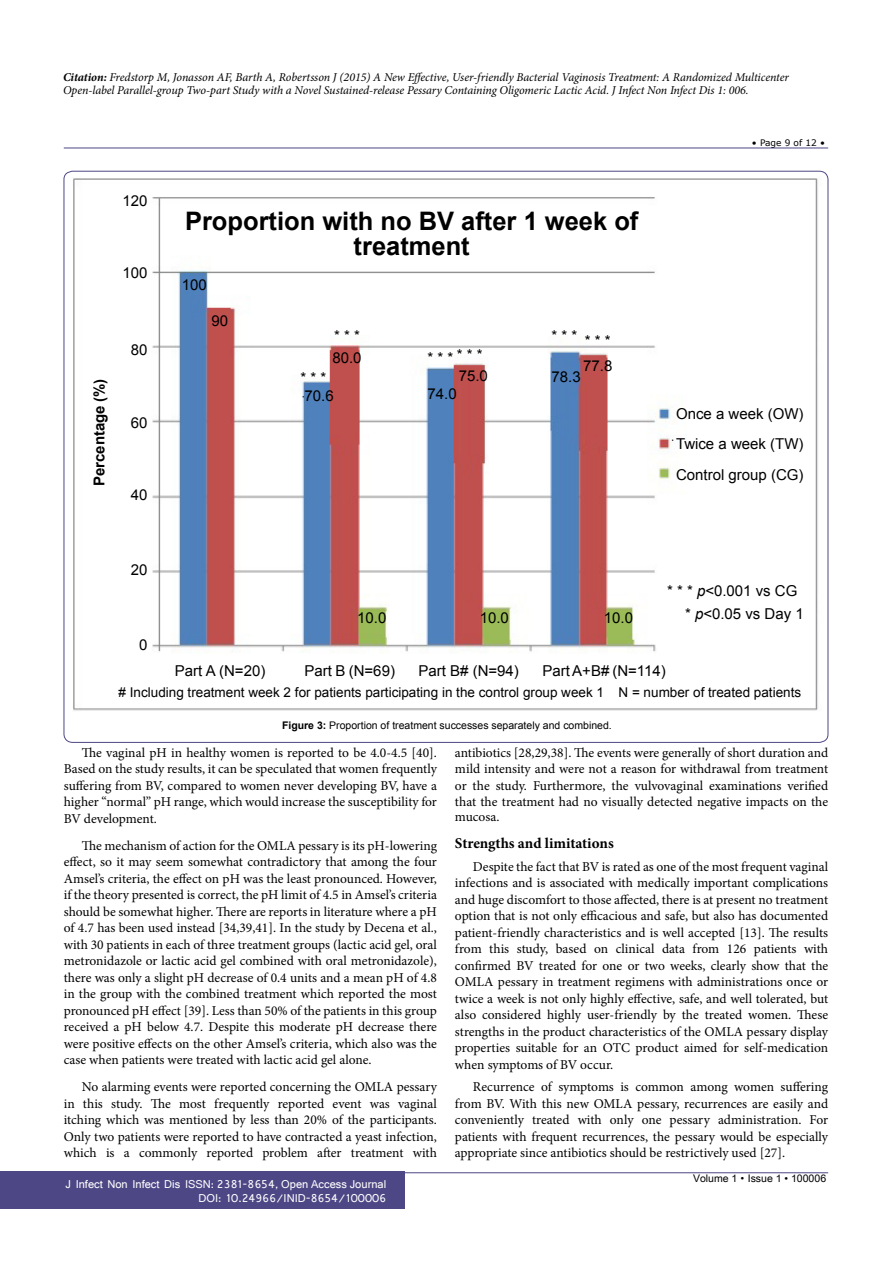
<style>
.page{position:relative;width:893px;height:1263px;background:#fff}
.page>*{position:absolute;margin:0;border:0;box-sizing:border-box;transform-origin:0 0}
.t1{font:700 25.5px/25.5px "Arial";color:#000;text-align:center}
.t2{font:15px/30.5px "Arial";color:#000}
.t3{font:700 15px "Minion Pro";color:#000}
.t4{font:700 15px "Arial";color:#000}
.t5{font:13.5px/16.5px "Minion Pro";color:#000;text-align:justify}
.t6{font:13.5px "Arial";color:#000}
.t7{font:italic 12px/13.5px "Minion Pro";letter-spacing:-.005em;color:#000}
.t8{font:12px/14.2px "Shruti";color:#fff;text-align:right}
.t9{font:10.5px "Arial";color:#000}
.t10{font:10.5px "Arial Unicode MS";color:#000}
.t11{font:9px "MS Reference Sans Serif";color:#000}
.s1{font-weight:700}
.s2{font-style:italic}
.s3{font-family:"Batang"}
</style>
<div class="page">
<hr style="left:64px;top:148px;width:764px;height:1px;background:#4d4785">
<hr style="left:64px;top:1172px;width:764px;height:1px;background:#4d4785">
<div style="left:0;top:1171px;width:404px;height:38px;background:#4d4785"></div>
<img style="left:73px;top:178px;width:745px;height:533px">
<p class="t7" style="left:63px;top:70px;width:727px"><span class="s1">Citation:</span> Fredstorp M, Jonasson AF, Barth A, Robertsson J (2015) A New Effective, User-friendly Bacterial Vaginosis Treatment: A Randomized Multicenter<br>Open-label Parallel-group Two-part Study with a Novel Sustained-release Pessary Containing Oligomeric Lactic Acid. J Infect Non Infect Dis 1: 006.</p>
<p class="t2" style="left:123px;top:186px;width:27px">120</p>
<p class="t2" style="left:123px;top:258px;width:27px">100</p>
<p class="t4" style="left:89px;top:486px;width:109px;rotate:-90deg">Percentage (%)</p>
<p class="t2" style="left:131px;top:334px;width:18px">80</p>
<p class="t2" style="left:131px;top:408px;width:18px">60</p>
<p class="t2" style="left:131px;top:480px;width:18px">40</p>
<h1 class="t1" style="left:185px;top:209px;width:455px">Proportion with no BV after 1 week of treatment</h1>
<p class="t2" style="left:182px;top:270px;width:27px">100</p>
<p class="t2" style="left:211px;top:306px;width:18px">90</p>
<p class="t2" style="left:334px;top:320px;width:27px">* * *</p>
<p class="t2" style="left:552px;top:323px;width:61px">* * * * * *</p>
<p class="t2" style="left:332px;top:343px;width:31px">80.0</p>
<p class="t2" style="left:300px;top:363px;width:27px">* * *</p>
<p class="t2" style="left:428px;top:341px;width:57px">* * ** * *</p>
<p class="t2" style="left:583px;top:351px;width:31px">77.8</p>
<p class="t2" style="left:459px;top:360px;width:31px">75.0</p>
<p class="t2" style="left:552px;top:362px;width:31px">78.3</p>
<p class="t2" style="left:305px;top:381px;width:31px">70.6</p>
<p class="t2" style="left:428px;top:379px;width:31px">74.0</p>
<p class="t11" style="left:752px;top:137px;width:75px">• Page 9 of 12 •</p>
<p class="t2" style="left:676px;top:399px;width:129px;text-align:justify">Once a week (OW)<br>Twice a week (TW)<br>Control group (CG)</p>
<p class="t2" style="left:131px;top:555px;width:18px">20</p>
<p class="t2" style="left:139px;top:630px;width:10px">0</p>
<p class="t2" style="left:357px;top:602px;width:31px">10.0</p>
<p class="t2" style="left:480px;top:602px;width:31px">10.0</p>
<p class="t2" style="left:604px;top:602px;width:31px">10.0</p>
<p class="t2" style="left:685px;top:579px;width:120px;line-height:23.4px;text-indent:-18px">* * * <span class="s2">p</span>&lt;0.001 vs CG * <span class="s2">p</span>&lt;0.05 vs Day 1</p>
<p class="t2" style="left:304px;top:655px;width:92px">Part B (N=69)</p>
<p class="t2" style="left:418px;top:655px;width:102px">Part B# (N=94)</p>
<p class="t2" style="left:543px;top:655px;width:125px">Part A+B# (N=114)</p>
<p class="t2" style="left:175px;top:655px;width:92px">Part A (N=20)</p>
<p class="t6" style="left:119px;top:683px;width:684px"># Including treatment week 2 for patients participating in the control group week 1 N = number of treated patients</p>
<p class="t9" style="left:282px;top:718px;width:331px"><span class="s1">Figure 3:</span> Proportion of treatment successes separately and combined.</p>
<p class="t5" style="left:64px;top:744px;width:375px;text-indent:18px">The vaginal pH in healthy women is reported to be 4.0-4.5 [40].<br>Based on the study results, it can be speculated that women frequently suffering from BV, compared to women never developing BV, have a higher “normal” pH range, which would increase the susceptibility for BV development.</p>
<p class="t5" style="left:64px;top:837px;width:375px;text-indent:18px">The mechanism of action for the OMLA pessary is its pH-lowering effect, so it may seem somewhat contradictory that among the four Amsel’s criteria, the effect on pH was the least pronounced. However, if the theory presented is correct, the pH limit of 4.5 in Amsel’s criteria should be somewhat higher. There are reports in literature where a pH of 4.7 has been used instead [34,39,41]. In the study by Decena et al., with 30 patients in each of three treatment groups (lactic acid gel, oral metronidazole or lactic acid gel combined with oral metronidazole), there was only a slight pH decrease of 0.4 units and a mean pH of 4.8 in the group with the combined treatment which reported the most pronounced pH effect [39]. Less than 50% of the patients in this group received a pH below 4.7. Despite this moderate pH decrease there were positive effects on the other Amsel’s criteria, which also was the case when patients were treated with lactic acid gel alone.</p>
<p class="t5" style="left:64px;top:1079px;width:375px;text-indent:18px">No alarming events were reported concerning the OMLA pessary in this study. The most frequently reported event was vaginal itching which was mentioned by less than 20% of the participants.<br>Only two patients were reported to have contracted a yeast infection, which is a commonly reported problem after treatment with</p>
<p class="t8" style="left:65px;top:1176px;width:322px">J Infect Non Infect Dis ISSN: 2381-8654, Open Access Journal<br>DOI: 10.24966/INID-8654/100006</p>
<p class="t5" style="left:455px;top:744px;width:375px">antibiotics [28,29,38]. The events were generally of short duration and mild intensity and were not a reason for withdrawal from treatment or the study. Furthermore, the vulvovaginal examinations verified that the treatment had no visually detected negative impacts on the</p>
<p class="t5" style="left:455px;top:809px;width:46px">mucosa.</p>
<p class="t3" style="left:455px;top:833px;width:160px">Strengths and limitations</p>
<p class="t5" style="left:455px;top:858px;width:375px;text-indent:18px">Despite the fact that BV is rated as one of the most frequent vaginal infections and is associated with medically important complications and huge discomfort to those affected, there is at present no treatment option that is not only efficacious and safe, but also has documented patient-friendly characteristics and is well accepted [13]. The results from this study, based on clinical data from 126 patients with confirmed BV treated for one or two weeks, clearly show that the OMLA pessary in treatment regimens with administrations once or twice a week is not only highly effective, safe, and well tolerated, but also considered highly user-friendly by the treated women. These strengths in the product characteristics of the OMLA pessary display properties suitable for an OTC product aimed for self-medication when symptoms of BV occur.</p>
<p class="t5" style="left:455px;top:1079px;width:375px;text-indent:18px">Recurrence of symptoms is common among women suffering from BV. With this new OMLA pessary, recurrences are easily and conveniently treated with only one pessary administration. For patients with frequent recurrences, the pessary would be especially appropriate since antibiotics should be restrictively used [27].</p>
<p class="t10" style="left:693px;top:1170px;width:135px">Volume 1 <span class="s3">•</span> Issue 1 • 100006</p>
</div>
